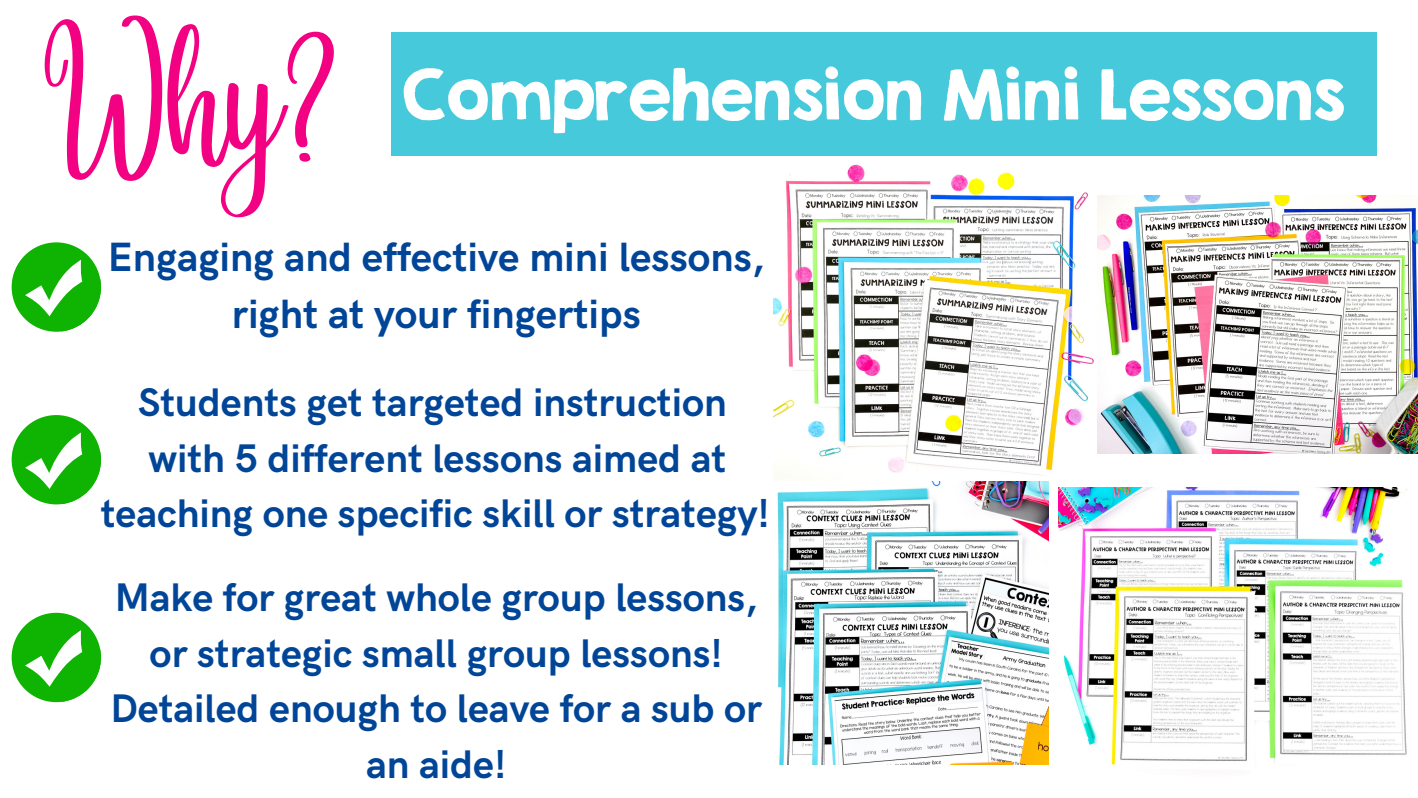
<style>
.page{position:relative;width:1418px;height:798px;background:#fff}
.page>*{position:absolute;margin:0;border:0;box-sizing:border-box;transform-origin:0 0}
.t1{font:116px "Angelina";color:#f30183}
.t2{font:62px "KG Second Chances Solid";color:#fff}
.t3{font:700 41px/57px "HK Grotesk";color:#004597;text-align:center}
.t4{font:700 40px/55.5px "HK Grotesk";color:#004597;text-align:center}
</style>
<div class="page">
<div style="left:392px;top:32px;width:985px;height:124px;background:#47c9dc"></div>
<div style="left:12px;top:242px;width:89px;height:89px;background:#0eb401;border-radius:50%"></div>
<svg style="left:25px;top:260px;width:76px;height:71px"></svg>
<div style="left:12px;top:415px;width:89px;height:89px;background:#0eb401;border-radius:50%"></div>
<svg style="left:25px;top:432px;width:76px;height:72px"></svg>
<div style="left:12px;top:612px;width:89px;height:90px;background:#0eb401;border-radius:50%"></div>
<svg style="left:25px;top:630px;width:76px;height:71px"></svg>
<img style="left:1058px;top:487px;width:349px;height:278px">
<img style="left:777px;top:481px;width:271px;height:283px">
<img style="left:774px;top:164px;width:320px;height:312px">
<img style="left:1097px;top:195px;width:321px;height:258px">
<p class="t1" style="left:43px;top:79px;width:297px">Why?</p>
<p class="t2" style="left:402px;top:55px;width:944px">Comprehension Mini Lessons</p>
<p class="t3" style="left:108px;top:230px;width:658px">Engaging and effective mini lessons, right at your fingertips</p>
<p class="t4" style="left:138px;top:376px;width:590px">Students get targeted instruction</p>
<p class="t4" style="left:101px;top:431px;width:670px">with 5 different lessons aimed at teaching one specific skill or strategy!</p>
<p class="t4" style="left:110px;top:571px;width:653px">Make for great whole group lessons, or strategic small group lessons!<br>Detailed enough to leave for a sub or an aide!</p>
</div>
